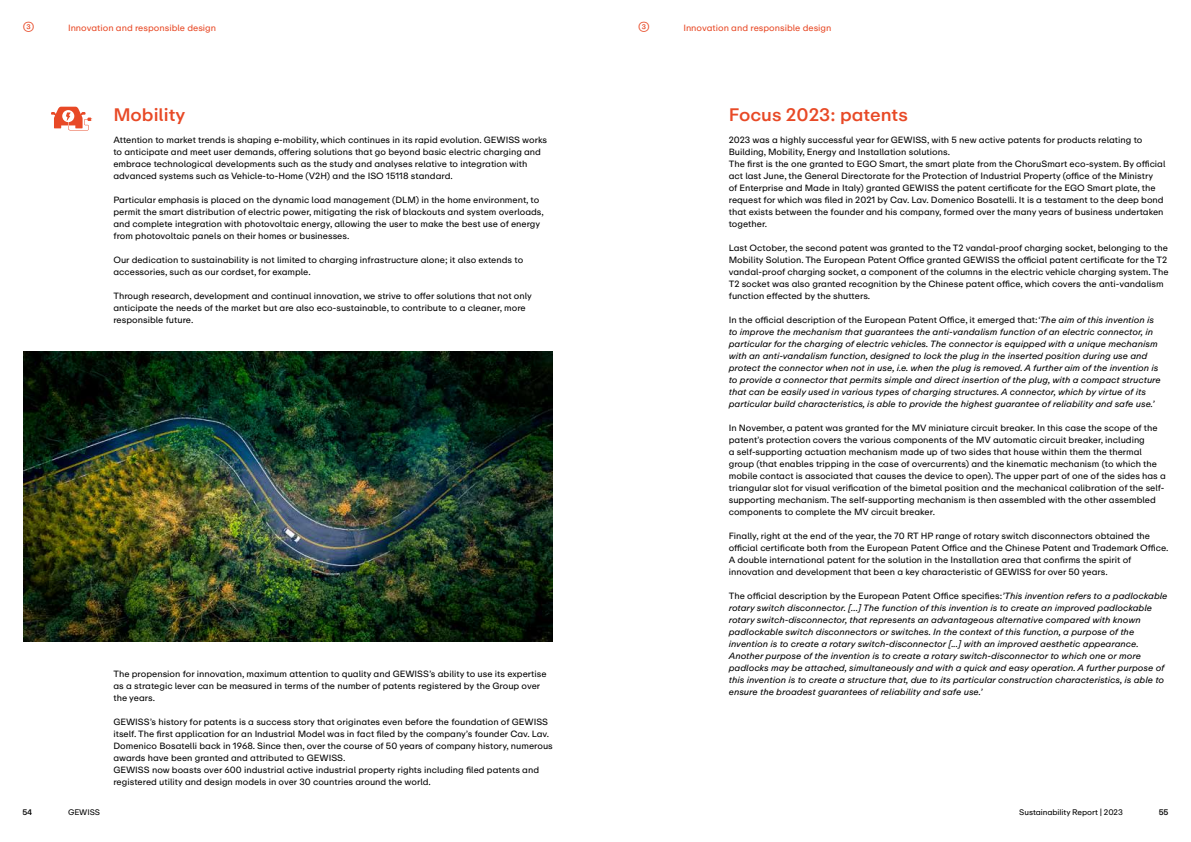
<style>
.page{position:relative;width:1191px;height:842px;background:#fff}
.page>*{position:absolute;margin:0;border:0;box-sizing:border-box;transform-origin:0 0}
.t1{font:500 18px "ABC Repro";color:#e84926}
.t2{font:12px "ABC Repro";color:#e84926}
.t3{font:9px/12px "ABC Repro";color:#000}
.t4{font:italic 9px/12px "ABC Repro";color:#000}
.t5{font:9px "ABC Repro";color:#e84926}
.t6{font:8px "ABC Repro";letter-spacing:-.01em;color:#000}
.t7{font:500 8px "ABC Repro";color:#000}
.s1{font-style:normal}
</style>
<div class="page">
<svg style="left:51px;top:107px;width:41px;height:24px"></svg>
<img style="left:23px;top:351px;width:529px;height:290px">
<h2 class="t2" style="left:23px;top:19px;width:13px">3</h2>
<p class="t5" style="left:68px;top:22px;width:150px">Innovation and responsible design</p>
<h2 class="t2" style="left:638px;top:19px;width:13px">3</h2>
<p class="t5" style="left:683px;top:22px;width:150px">Innovation and responsible design</p>
<h1 class="t1" style="left:113px;top:104px;width:73px">Mobility</h1>
<h1 class="t1" style="left:728px;top:103px;width:181px">Focus 2023: patents</h1>
<p class="t3" style="left:729px;top:134px;width:438px">2023 was a highly successful year for GEWISS, with 5 new active patents for products relating to Building, Mobility, Energy and Installation solutions.<br>The first is the one granted to EGO Smart, the smart plate from the ChoruSmart eco-system. By official act last June, the General Directorate for the Protection of Industrial Property (office of the Ministry<br>of Enterprise and Made in Italy) granted GEWISS the patent certificate for the EGO Smart plate, the request for which was filed in 2021 by Cav. Lav. Domenico Bosatelli. It is a testament to the deep bond that exists between the founder and his company, formed over the many years of business undertaken together.</p>
<p class="t3" style="left:729px;top:242px;width:441px">Last October, the second patent was granted to the T2 vandal-proof charging socket, belonging to the Mobility Solution. The European Patent Office granted GEWISS the official patent certificate for the T2 vandal-proof charging socket, a component of the columns in the electric vehicle charging system. The T2 socket was also granted recognition by the Chinese patent office, which covers the anti-vandalism function effected by the shutters.</p>
<p class="t4" style="left:729px;top:314px;width:433px"><span class="s1">In the official description of the European Patent Office, it emerged that:</span>‘The aim of this invention is to improve the mechanism that guarantees the anti-vandalism function of an electric connector, in particular for the charging of electric vehicles. The connector is equipped with a unique mechanism with an anti-vandalism function, designed to lock the plug in the inserted position during use and protect the connector when not in use, i.e. when the plug is removed. A further aim of the invention is to provide a connector that permits simple and direct insertion of the plug, with a compact structure that can be easily used in various types of charging structures. A connector, which by virtue of its particular build characteristics, is able to provide the highest guarantee of reliability and safe use.’</p>
<p class="t3" style="left:729px;top:422px;width:439px">In November, a patent was granted for the MV miniature circuit breaker. In this case the scope of the patent’s protection covers the various components of the MV automatic circuit breaker, including<br>a self-supporting actuation mechanism made up of two sides that house within them the thermal group (that enables tripping in the case of overcurrents) and the kinematic mechanism (to which the mobile contact is associated that causes the device to open). The upper part of one of the sides has a triangular slot for visual verification of the bimetal position and the mechanical calibration of the self&shy;supporting mechanism. The self-supporting mechanism is then assembled with the other assembled components to complete the MV circuit breaker.</p>
<p class="t3" style="left:729px;top:530px;width:441px">Finally, right at the end of the year, the 70 RT HP range of rotary switch disconnectors obtained the official certificate both from the European Patent Office and the Chinese Patent and Trademark Office.<br>A double international patent for the solution in the Installation area that confirms the spirit of innovation and development that been a key characteristic of GEWISS for over 50 years.</p>
<p class="t4" style="left:729px;top:590px;width:440px"><span class="s1">The official description by the European Patent Office specifies:</span>’This invention refers to a padlockable rotary switch disconnector. […] The function of this invention is to create an improved padlockable rotary switch-disconnector, that represents an advantageous alternative compared with known padlockable switch disconnectors or switches. In the context of this function, a purpose of the invention is to create a rotary switch-disconnector [...] with an improved aesthetic appearance.<br>Another purpose of the invention is to create a rotary switch-disconnector to which one or more padlocks may be attached, simultaneously and with a quick and easy operation. A further purpose of this invention is to create a structure that, due to its particular construction characteristics, is able to ensure the broadest guarantees of reliability and safe use.’</p>
<p class="t3" style="left:113px;top:134px;width:435px">Attention to market trends is shaping e-mobility, which continues in its rapid evolution. GEWISS works to anticipate and meet user demands, offering solutions that go beyond basic electric charging and embrace technological developments such as the study and analyses relative to integration with advanced systems such as Vehicle-to-Home (V2H) and the ISO 15118 standard.</p>
<p class="t3" style="left:113px;top:194px;width:432px">Particular emphasis is placed on the dynamic load management (DLM) in the home environment, to permit the smart distribution of electric power, mitigating the risk of blackouts and system overloads, and complete integration with photovoltaic energy, allowing the user to make the best use of energy from photovoltaic panels on their homes or businesses.</p>
<p class="t3" style="left:113px;top:254px;width:411px">Our dedication to sustainability is not limited to charging infrastructure alone; it also extends to accessories, such as our cordset, for example.</p>
<p class="t3" style="left:113px;top:290px;width:420px">Through research, development and continual innovation, we strive to offer solutions that not only anticipate the needs of the market but are also eco-sustainable, to contribute to a cleaner, more responsible future.</p>
<p class="t3" style="left:113px;top:668px;width:435px">The propension for innovation, maximum attention to quality and GEWISS’s ability to use its expertise as a strategic lever can be measured in terms of the number of patents registered by the Group over the years.</p>
<p class="t3" style="left:113px;top:716px;width:441px">GEWISS’s history for patents is a success story that originates even before the foundation of GEWISS itself. The first application for an Industrial Model was in fact filed by the company’s founder Cav. Lav.<br>Domenico Bosatelli back in 1968. Since then, over the course of 50 years of company history, numerous awards have been granted and attributed to GEWISS.<br>GEWISS now boasts over 600 industrial active industrial property rights including filed patents and registered utility and design models in over 30 countries around the world.</p>
<p class="t7" style="left:22px;top:807px;width:11px">54</p>
<p class="t6" style="left:68px;top:807px;width:34px">GEWISS</p>
<p class="t6" style="left:1019px;top:807px;width:105px">Sustainability Report | 2023</p>
<p class="t7" style="left:1158px;top:807px;width:11px">55</p>
</div>
